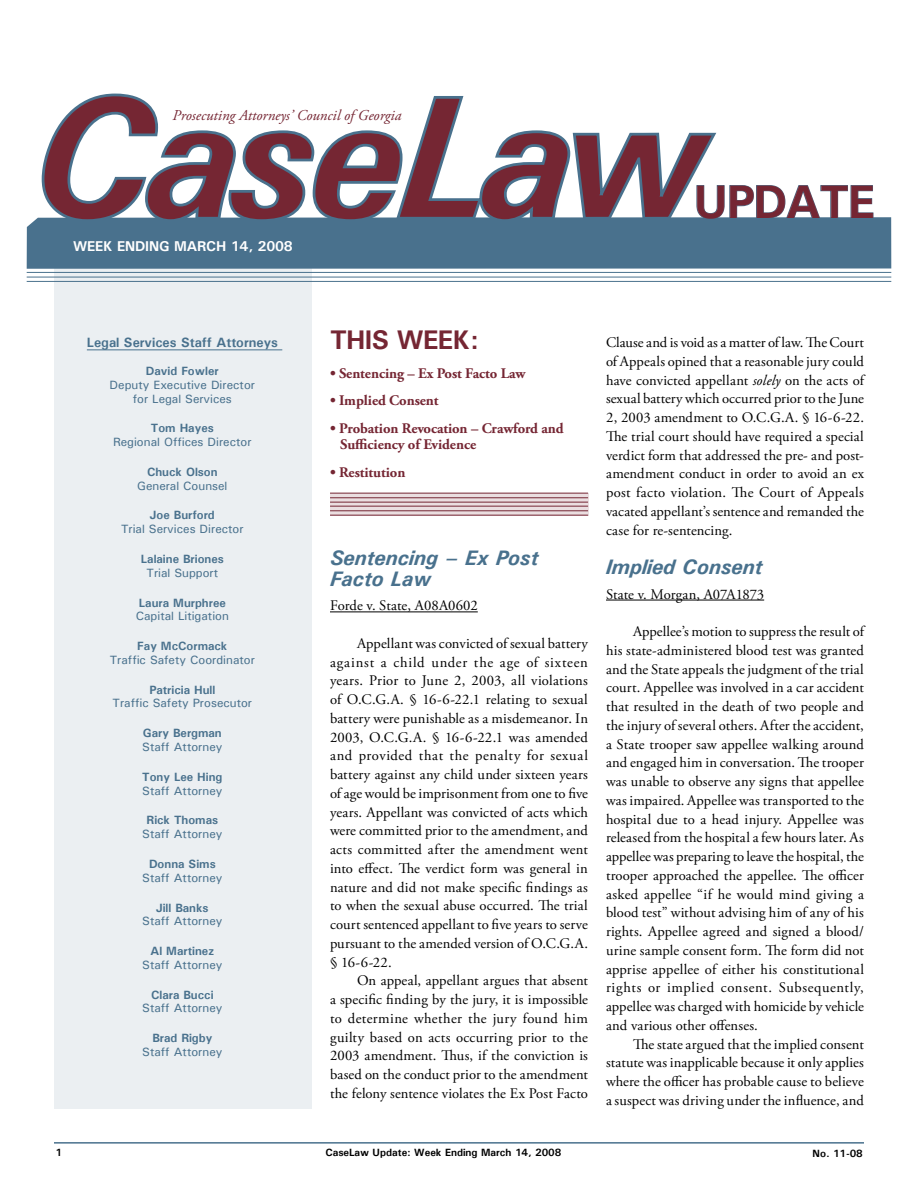
<style>
.page{position:relative;width:918px;height:1188px;background:#fff}
.page>*{position:absolute;margin:0;border:0;box-sizing:border-box;transform-origin:0 0}
.t1{font:700 47.1px "Univers";letter-spacing:-.025em;color:#752633}
.t2{font:700 27px "Univers";letter-spacing:-.025em;color:#752633}
.Subtitle{font:italic 700 21px/21px "Univers";color:#49718d}
.t3{font:italic 15px "Adobe Garamond Pro";color:#752633}
.Body_Copy{font:14.7px/18.8px "Adobe Garamond Pro";letter-spacing:.005em;color:#000;text-align:justify}
.Table_of_Contents{font:700 14.7px/16.5px "Adobe Garamond Pro";letter-spacing:-.005em;color:#752633}
.t4{font:700 14.25px "Univers";letter-spacing:-.01em;color:#fff}
.t5{font:700 13.5px "Univers";color:#49718d}
.t6{font:500 12px/13.8px "Univers";color:#49718d;text-align:center}
.t7{font:700 12px/13.8px "Univers";color:#49718d;text-align:center}
.t8{font:700 10.5px "Univers";color:#000}
.s1{font-weight:700}
.s2{font-weight:500}
.s3{font-style:italic}
</style>
<div class="page">
<hr style="left:54px;top:1142px;width:810px;height:2px;background:#49718d">
<div style="left:54px;top:228px;width:258px;height:880px;background:#ebeff2"></div>
<hr style="left:87px;top:350px;width:195px;height:1px;background:#49718d">
<div style="left:27px;top:217px;width:864px;height:52px;background:#49718d"></div>
<hr style="left:27px;top:272px;width:864px;height:1px;background:#49718d">
<hr style="left:27px;top:277px;width:864px;height:1px;background:#49718d">
<hr style="left:27px;top:281px;width:864px;height:1px;background:#49718d">
<svg style="left:330px;top:494px;width:258px;height:21px;background:#decbcf"></svg>
<hr style="left:330px;top:493px;width:258px;height:1px;background:#752633">
<hr style="left:330px;top:497px;width:258px;height:1px;background:#752633">
<hr style="left:330px;top:502px;width:258px;height:1px;background:#752633">
<hr style="left:330px;top:506px;width:258px;height:1px;background:#752633">
<hr style="left:330px;top:510px;width:258px;height:1px;background:#752633">
<hr style="left:330px;top:515px;width:258px;height:1px;background:#752633">
<hr style="left:330px;top:612px;width:148px;height:1px;background:#000">
<hr style="left:606px;top:600px;width:158px;height:1px;background:#000">
<svg style="left:719px;top:185px;width:155px;height:35px"></svg>
<svg style="left:40px;top:93px;width:679px;height:189px"></svg>
<p class="t3" style="left:172px;top:107px;width:230px">Prosecuting Attorneys’ Council of Georgia</p>
<p class="t4" style="left:73px;top:237px;width:221px">WEEK ENDING MARCH 14, 2008</p>
<p class="t1" style="left:694px;top:172px;width:182px">UPDATE</p>
<p class="t5" style="left:87px;top:334px;width:193px">Legal Services Staff Attorneys</p>
<p class="t6" style="left:110px;top:364px;width:147px"><span class="s1">David Fowler<br></span>Deputy Executive Director for Legal Services</p>
<p class="t6" style="left:113px;top:421px;width:140px"><span class="s1">Tom Hayes<br></span>Regional Offices Director</p>
<p class="t6" style="left:137px;top:465px;width:92px"><span class="s1">Chuck Olson<br></span>General Counsel</p>
<p class="t6" style="left:121px;top:508px;width:124px"><span class="s1">Joe Burford<br></span>Trial Services Director</p>
<p class="t7" style="left:141px;top:552px;width:85px">Lalaine Briones<br><span class="s2">Trial Support</span></p>
<p class="t6" style="left:136px;top:595px;width:95px;text-align:left"><span class="s1">Laura Murphree<br></span>Capital Litigation</p>
<p class="t6" style="left:110px;top:639px;width:147px"><span class="s1">Fay McCormack<br></span>Traffic Safety Coordinator</p>
<p class="t6" style="left:113px;top:682px;width:141px"><span class="s1">Patricia Hull<br></span>Traffic Safety Prosecutor</p>
<p class="t6" style="left:142px;top:726px;width:82px;text-align:left"><span class="s1">Gary Bergman<br></span>Staff Attorney</p>
<p class="t6" style="left:142px;top:770px;width:82px;text-align:left"><span class="s1">Tony Lee Hing<br></span>Staff Attorney</p>
<p class="t6" style="left:142px;top:813px;width:82px"><span class="s1">Rick Thomas<br></span>Staff Attorney</p>
<p class="t6" style="left:142px;top:857px;width:82px"><span class="s1">Donna Sims<br></span>Staff Attorney</p>
<p class="t6" style="left:142px;top:900px;width:82px"><span class="s1">Jill Banks<br></span>Staff Attorney</p>
<p class="t6" style="left:142px;top:944px;width:82px"><span class="s1">Al Martinez<br></span>Staff Attorney</p>
<p class="t6" style="left:142px;top:987px;width:82px"><span class="s1">Clara Bucci<br></span>Staff Attorney</p>
<p class="t6" style="left:142px;top:1031px;width:82px"><span class="s1">Brad Rigby<br></span>Staff Attorney</p>
<p class="t2" style="left:330px;top:322px;width:150px">THIS WEEK:</p>
<p class="Table_of_Contents" style="left:330px;top:365px;width:197px">• Sentencing – Ex Post Facto Law</p>
<p class="Table_of_Contents" style="left:330px;top:393px;width:110px">• Implied Consent</p>
<p class="Table_of_Contents" style="left:340px;top:420px;width:225px;text-indent:-10px">• Probation Revocation – Crawford and<br>Sufficiency of Evidence</p>
<p class="Table_of_Contents" style="left:330px;top:464px;width:77px">• Restitution</p>
<p class="Subtitle" style="left:330px;top:547px;width:210px">Sentencing – Ex Post<br>Facto Law</p>
<p class="Body_Copy" style="left:330px;top:597px;width:149px">Forde v. State, A08A0602</p>
<p class="Body_Copy" style="left:330px;top:634px;width:260px;text-indent:27px">Appellant was convicted of sexual battery against a child under the age of sixteen years. Prior to June 2, 2003, all violations of O.C.G.A. § 16-6-22.1 relating to sexual battery were punishable as a misdemeanor. In 2003, O.C.G.A. § 16-6-22.1 was amended and provided that the penalty for sexual battery against any child under sixteen years of age would be imprisonment from one to five years. Appellant was convicted of acts which were committed prior to the amendment, and acts committed after the amendment went into effect. The verdict form was general in nature and did not make specific findings as to when the sexual abuse occurred. The trial court sentenced appellant to five years to serve pursuant to the amended version of O.C.G.A. § 16-6-22.</p>
<p class="Body_Copy" style="left:330px;top:972px;width:260px;text-indent:27px">On appeal, appellant argues that absent a specific finding by the jury, it is impossible to determine whether the jury found him guilty based on acts occurring prior to the 2003 amendment. Thus, if the conviction is based on the conduct prior to the amendment the felony sentence violates the Ex Post Facto</p>
<p class="Body_Copy" style="left:606px;top:334px;width:260px">Clause and is void as a matter of law. The Court of Appeals opined that a reasonable jury could have convicted appellant <span class="s3">solely</span> on the acts of sexual battery which occurred prior to the June 2, 2003 amendment to O.C.G.A. § 16-6-22.<br>The trial court should have required a special verdict form that addressed the pre- and post&shy;amendment conduct in order to avoid an ex post facto violation. The Court of Appeals vacated appellant’s sentence and remanded the case for re-sentencing.</p>
<p class="Subtitle" style="left:606px;top:556px;width:158px">Implied Consent</p>
<p class="Body_Copy" style="left:606px;top:585px;width:160px">State v. Morgan, A07A1873</p>
<p class="Body_Copy" style="left:606px;top:623px;width:260px;text-indent:27px">Appellee’s motion to suppress the result of his state-administered blood test was granted and the State appeals the judgment of the trial court. Appellee was involved in a car accident that resulted in the death of two people and the injury of several others. After the accident, a State trooper saw appellee walking around and engaged him in conversation. The trooper was unable to observe any signs that appellee was impaired. Appellee was transported to the hospital due to a head injury. Appellee was released from the hospital a few hours later. As appellee was preparing to leave the hospital, the trooper approached the appellee. The officer asked appellee “if he would mind giving a blood test” without advising him of any of his rights. Appellee agreed and signed a blood/ urine sample consent form. The form did not apprise appellee of either his constitutional rights or implied consent. Subsequently, appellee was charged with homicide by vehicle and various other offenses.</p>
<p class="Body_Copy" style="left:606px;top:1035px;width:259px;text-indent:27px">The state argued that the implied consent statute was inapplicable because it only applies where the officer has probable cause to believe a suspect was driving under the influence, and</p>
<p class="t8" style="left:56px;top:1146px;width:8px">1</p>
<p class="t8" style="left:326px;top:1146px;width:237px">CaseLaw Update: Week Ending March 14, 2008</p>
<p class="t8" style="left:813px;top:1147px;width:52px">No. 11-08</p>
</div>
